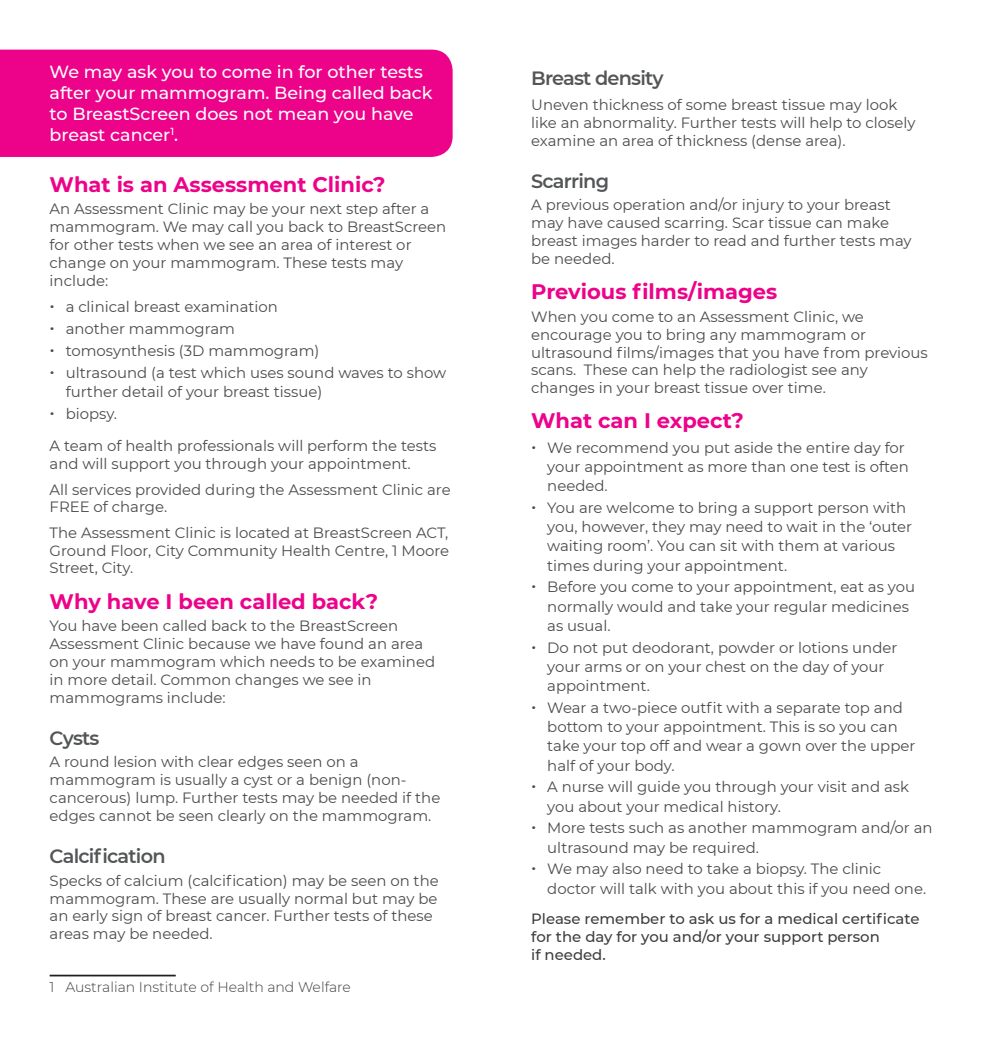
<style>
.page{position:relative;width:983px;height:1042px;background:#fff}
.page>*{position:absolute;margin:0;border:0;box-sizing:border-box;transform-origin:0 0}
.Headings{font:700 21px "Montserrat";color:#ed028a}
.body{font:600 19.25px "Montserrat";letter-spacing:-.04em;color:#545557}
.Body_pull_text{font:500 17.5px/21px "Montserrat";color:#fff}
.body-2{font:14.88px/17.8px "Montserrat";color:#4a4b4c}
.Body_pull_text-2{font:500 14.88px/17.8px "Montserrat";color:#3e3e3f}
.Accessibility_text{font:300 14px "Montserrat";color:#3e3e3f}
</style>
<div class="page">
<div style="left:0;top:50px;width:452px;height:107px;background:#ed028a"></div>
<hr style="left:50px;top:974px;width:126px;height:2px;background:#231f20">
<p class="Body_pull_text" style="left:50px;top:61px;width:384px">We may ask you to come in for other tests after your mammogram. Being called back to BreastScreen does not mean you have breast cancer<sup>1</sup>.</p>
<p class="Headings" style="left:50px;top:169px;width:337px">What is an Assessment Clinic?</p>
<p class="body-2" style="left:50px;top:200px;width:398px">An Assessment Clinic may be your next step after a mammogram. We may call you back to BreastScreen for other tests when we see an area of interest or change on your mammogram. These tests may include:</p>
<p class="body-2" style="left:66px;top:298px;width:214px">a clinical breast examination</p>
<p class="body-2" style="left:66px;top:319px;width:171px">another mammogram</p>
<p class="body-2" style="left:66px;top:341px;width:255px">tomosynthesis (3D mammogram)</p>
<p class="body-2" style="left:66px;top:362px;width:382px;line-height:19.2px">ultrasound (a test which uses sound waves to show further detail of your breast tissue)</p>
<p class="body-2" style="left:66px;top:404px;width:53px">biopsy.</p>
<p class="body-2" style="left:50px;top:437px;width:388px">A team of health professionals will perform the tests and will support you through your appointment.</p>
<p class="body-2" style="left:50px;top:480px;width:402px">All services provided during the Assessment Clinic are<br>FREE of charge.</p>
<p class="body-2" style="left:50px;top:523px;width:401px;text-align:justify">The Assessment Clinic is located at BreastScreen ACT, Ground Floor, City Community Health Centre, 1 Moore Street, City.</p>
<p class="Headings" style="left:50px;top:586px;width:330px">Why have I been called back?</p>
<p class="body-2" style="left:50px;top:616px;width:387px">You have been called back to the BreastScreen Assessment Clinic because we have found an area on your mammogram which needs to be examined in more detail. Common changes we see in mammograms include:</p>
<h2 class="body" style="left:50px;top:724px;width:51px">Cysts</h2>
<p class="body-2" style="left:50px;top:753px;width:392px">A round lesion with clear edges seen on a mammogram is usually a cyst or a benign (non&shy;cancerous) lump. Further tests may be needed if the edges cannot be seen clearly on the mammogram.</p>
<h2 class="body" style="left:50px;top:842px;width:117px">Calcification</h2>
<p class="body-2" style="left:50px;top:871px;width:390px">Specks of calcium (calcification) may be seen on the mammogram. These are usually normal but may be an early sign of breast cancer. Further tests of these areas may be needed.</p>
<h2 class="Accessibility_text" style="left:50px;top:978px;width:303px">1 Australian Institute of Health and Welfare</h2>
<p class="body" style="left:531px;top:64px;width:134px">Breast density</p>
<p class="body-2" style="left:531px;top:95px;width:385px">Uneven thickness of some breast tissue may look like an abnormality. Further tests will help to closely examine an area of thickness (dense area).</p>
<h2 class="body" style="left:531px;top:167px;width:79px">Scarring</h2>
<p class="body-2" style="left:531px;top:196px;width:382px">A previous operation and/or injury to your breast may have caused scarring. Scar tissue can make breast images harder to read and further tests may be needed.</p>
<p class="Headings" style="left:531px;top:276px;width:247px">Previous films/images</p>
<p class="body-2" style="left:531px;top:307px;width:398px">When you come to an Assessment Clinic, we encourage you to bring any mammogram or ultrasound films/images that you have from previous scans. These can help the radiologist see any changes in your breast tissue over time.</p>
<p class="Headings" style="left:531px;top:406px;width:214px">What can I expect?</p>
<p class="body-2" style="left:547px;top:437px;width:363px;line-height:19.2px">We recommend you put aside the entire day for your appointment as more than one test is often needed.</p>
<p class="body-2" style="left:547px;top:497px;width:366px;line-height:19.2px">You are welcome to bring a support person with you, however, they may need to wait in the ‘outer waiting room’. You can sit with them at various times during your appointment.</p>
<p class="body-2" style="left:547px;top:577px;width:369px;line-height:19.2px">Before you come to your appointment, eat as you normally would and take your regular medicines as usual.</p>
<p class="body-2" style="left:547px;top:637px;width:351px;line-height:19.2px">Do not put deodorant, powder or lotions under your arms or on your chest on the day of your appointment.</p>
<p class="body-2" style="left:547px;top:697px;width:369px;line-height:19.2px">Wear a two-piece outfit with a separate top and bottom to your appointment. This is so you can take your top off and wear a gown over the upper half of your body.</p>
<p class="body-2" style="left:547px;top:777px;width:363px;line-height:19.2px">A nurse will guide you through your visit and ask you about your medical history.</p>
<p class="body-2" style="left:547px;top:818px;width:386px;line-height:19.2px">More tests such as another mammogram and/or an ultrasound may be required.</p>
<p class="body-2" style="left:547px;top:859px;width:380px;line-height:19.2px">We may also need to take a biopsy. The clinic doctor will talk with you about this if you need one.</p>
<p class="Body_pull_text-2" style="left:531px;top:909px;width:389px">Please remember to ask us for a medical certificate for the day for you and/or your support person<br>if needed.</p>
</div>
